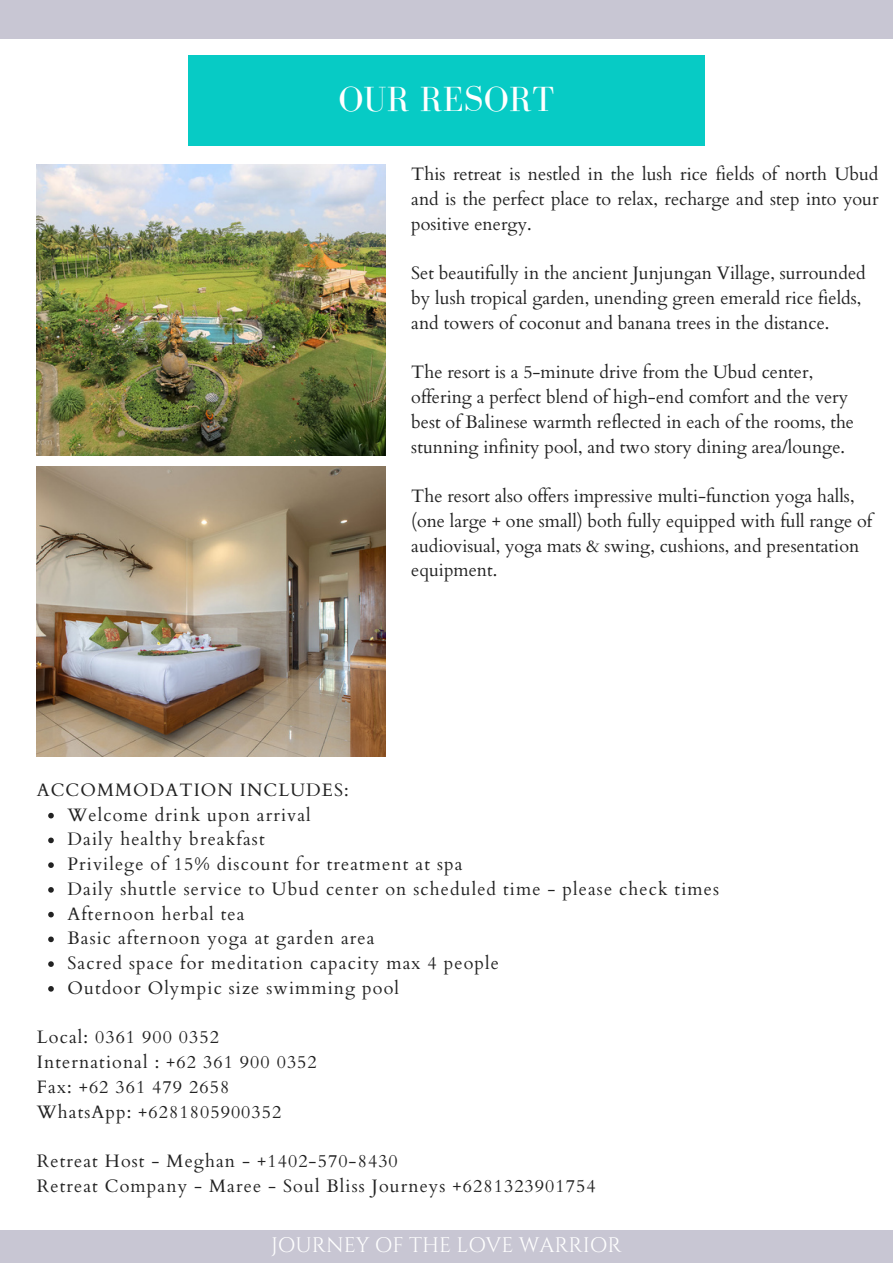
<style>
.page{position:relative;width:893px;height:1264px;background:#fff}
.page>*{position:absolute;margin:0;border:0;box-sizing:border-box;transform-origin:0 0}
.t1{font:36px "Bodoni FLF";letter-spacing:.01em;color:#fff}
.t2{font:21px "Cinzel";color:#fff}
.t3{font:18px/24.8px "Cardo";color:#222}
.t4{font:18px "Cardo";letter-spacing:.06em;color:#222}
</style>
<div class="page">
<div style="left:0;top:1229px;width:892px;height:33px;background:#c8c6d3"></div>
<div style="left:0;top:0;width:892px;height:38px;background:#c8c6d3"></div>
<svg style="left:48px;top:812px;width:6px;height:6px"></svg>
<svg style="left:48px;top:837px;width:6px;height:6px"></svg>
<svg style="left:48px;top:862px;width:6px;height:6px"></svg>
<svg style="left:48px;top:887px;width:6px;height:5px"></svg>
<svg style="left:48px;top:911px;width:6px;height:6px"></svg>
<svg style="left:48px;top:936px;width:6px;height:6px"></svg>
<svg style="left:48px;top:961px;width:6px;height:5px"></svg>
<svg style="left:48px;top:986px;width:6px;height:5px"></svg>
<img style="left:37px;top:164px;width:348px;height:291px">
<img style="left:37px;top:467px;width:348px;height:290px">
<div style="left:188px;top:55px;width:516px;height:90px;background:#07cbc5"></div>
<p class="t1" style="left:338px;top:80px;width:217px">OUR RESORT</p>
<p class="t3" style="left:411px;top:162px;width:469px;text-align:justify">This retreat is nestled in the lush rice fields of north Ubud and is the perfect place to relax, recharge and step into your positive energy.</p>
<p class="t3" style="left:411px;top:261px;width:456px">Set beautifully in the ancient Junjungan Village, surrounded by lush tropical garden, unending green emerald rice fields, and towers of coconut and banana trees in the distance.</p>
<p class="t3" style="left:411px;top:360px;width:444px">The resort is a 5-minute drive from the Ubud center, offering a perfect blend of high-end comfort and the very best of Balinese warmth reflected in each of the rooms, the stunning infinity pool, and two story dining area/lounge.</p>
<p class="t3" style="left:411px;top:484px;width:462px">The resort also offers impressive multi-function yoga halls, (one large + one small) both fully equipped with full range of audiovisual, yoga mats &amp; swing, cushions, and presentation equipment.</p>
<p class="t4" style="left:37px;top:778px;width:313px">ACCOMMODATION INCLUDES:</p>
<p class="t4" style="left:67px;top:802px;width:245px">Welcome drink upon arrival</p>
<p class="t4" style="left:67px;top:827px;width:199px">Daily healthy breakfast</p>
<p class="t4" style="left:67px;top:852px;width:396px">Privilege of 15% discount for treatment at spa</p>
<p class="t4" style="left:67px;top:877px;width:653px">Daily shuttle service to Ubud center on scheduled time - please check times</p>
<p class="t4" style="left:67px;top:901px;width:178px">Afternoon herbal tea</p>
<p class="t4" style="left:67px;top:926px;width:308px">Basic afternoon yoga at garden area</p>
<p class="t4" style="left:67px;top:951px;width:433px">Sacred space for meditation capacity max 4 people</p>
<p class="t4" style="left:67px;top:976px;width:333px">Outdoor Olympic size swimming pool</p>
<p class="t4" style="left:37px;top:1025px;width:184px">Local: 0361 900 0352</p>
<p class="t4" style="left:37px;top:1050px;width:281px">International : +62 361 900 0352</p>
<p class="t4" style="left:37px;top:1075px;width:194px">Fax: +62 361 479 2658</p>
<p class="t4" style="left:37px;top:1099px;width:246px">WhatsApp: +6281805900352</p>
<p class="t4" style="left:37px;top:1149px;width:362px">Retreat Host - Meghan - +1402-570-8430</p>
<p class="t4" style="left:37px;top:1173px;width:560px">Retreat Company - Maree - Soul Bliss Journeys +6281323901754</p>
<p class="t2" style="left:271px;top:1231px;width:352px">JOURNEY OF THE LOVE WARRIOR</p>
</div>
